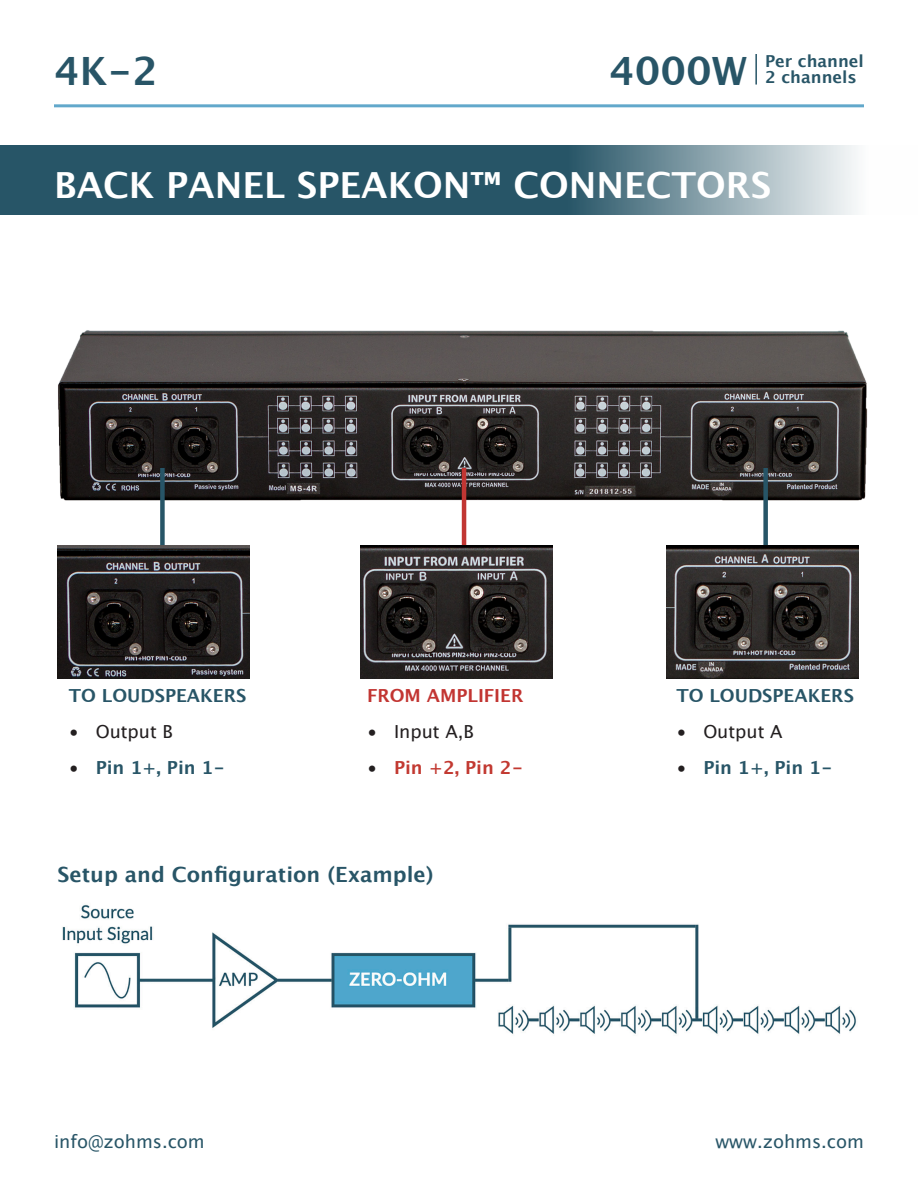
<style>
.page{position:relative;width:918px;height:1188px;background:#fff}
.page>*{position:absolute;margin:0;border:0;box-sizing:border-box;transform-origin:0 0}
.t1{font:700 39px "Lucida Grande";color:#285567}
.subhead{font:700 36px "Lucida Grande";color:#fff}
.text{font:700 21px "Lucida Grande";color:#285567}
.text-2{font:700 18px "Lucida Grande";color:#285567}
.t2{font:18px "Lucida Grande";color:#285567}
.t3{font:18px "Lucida Grande";color:#231f20}
.text-3{font:700 18px "Lucida Grande";color:#c23532}
.t4{font:700 18px "Lucida Grande";color:#c23931}
.t5{font:700 16.5px/16.5px "Lucida Grande";color:#285567}
.s1{font-weight:400;color:#231f20}
</style>
<div class="page">
<svg style="left:0;top:145px;width:857px;height:70px;background:#49707f"></svg>
<img style="left:58px;top:330px;width:810px;height:174px">
<img style="left:57px;top:545px;width:193px;height:134px">
<img style="left:360px;top:545px;width:193px;height:134px">
<img style="left:666px;top:545px;width:193px;height:134px">
<div style="left:160px;top:468px;width:5px;height:77px;background:#275567"></div>
<div style="left:763px;top:468px;width:5px;height:77px;background:#275567"></div>
<hr style="left:462px;top:468px;width:4px;height:77px;background:#c13633">
<img style="left:62px;top:904px;width:794px;height:131px">
<hr style="left:54px;top:104px;width:810px;height:3px;background:#62a8cb">
<hr style="left:755px;top:54px;width:2px;height:31px;background:#275567">
<h1 class="t1" style="left:54px;top:39px;width:106px">4K-2</h1>
<h1 class="t1" style="left:609px;top:39px;width:140px">4000W</h1>
<p class="t5" style="left:765px;top:53px;width:100px">Per channel<br>2 channels</p>
<p class="subhead" style="left:54px;top:156px;width:719px">BACK PANEL SPEAKON™ CONNECTORS</p>
<p class="text-2" style="left:69px;top:681px;width:179px">TO LOUDSPEAKERS</p>
<p class="t3" style="left:69px;top:721px;width:106px">• Output B</p>
<p class="text-2" style="left:69px;top:753px;width:158px"><span class="s1">•</span> Pin 1+, Pin 1-</p>
<p class="text-3" style="left:367px;top:681px;width:158px">FROM AMPLIFIER</p>
<p class="t3" style="left:367px;top:721px;width:108px">• Input A,B</p>
<p class="t4" style="left:367px;top:753px;width:158px"><span class="s1">•</span> Pin +2, Pin 2-</p>
<p class="text" style="left:57px;top:857px;width:378px">Setup and Configuration (Example)</p>
<p class="text-2" style="left:676px;top:681px;width:179px">TO LOUDSPEAKERS</p>
<p class="t3" style="left:676px;top:721px;width:108px">• Output A</p>
<p class="text-2" style="left:676px;top:753px;width:158px"><span class="s1">•</span> Pin 1+, Pin 1-</p>
<p class="t2" style="left:54px;top:1131px;width:152px">info@zohms.com</p>
<p class="t2" style="left:715px;top:1131px;width:150px">www.zohms.com</p>
</div>
